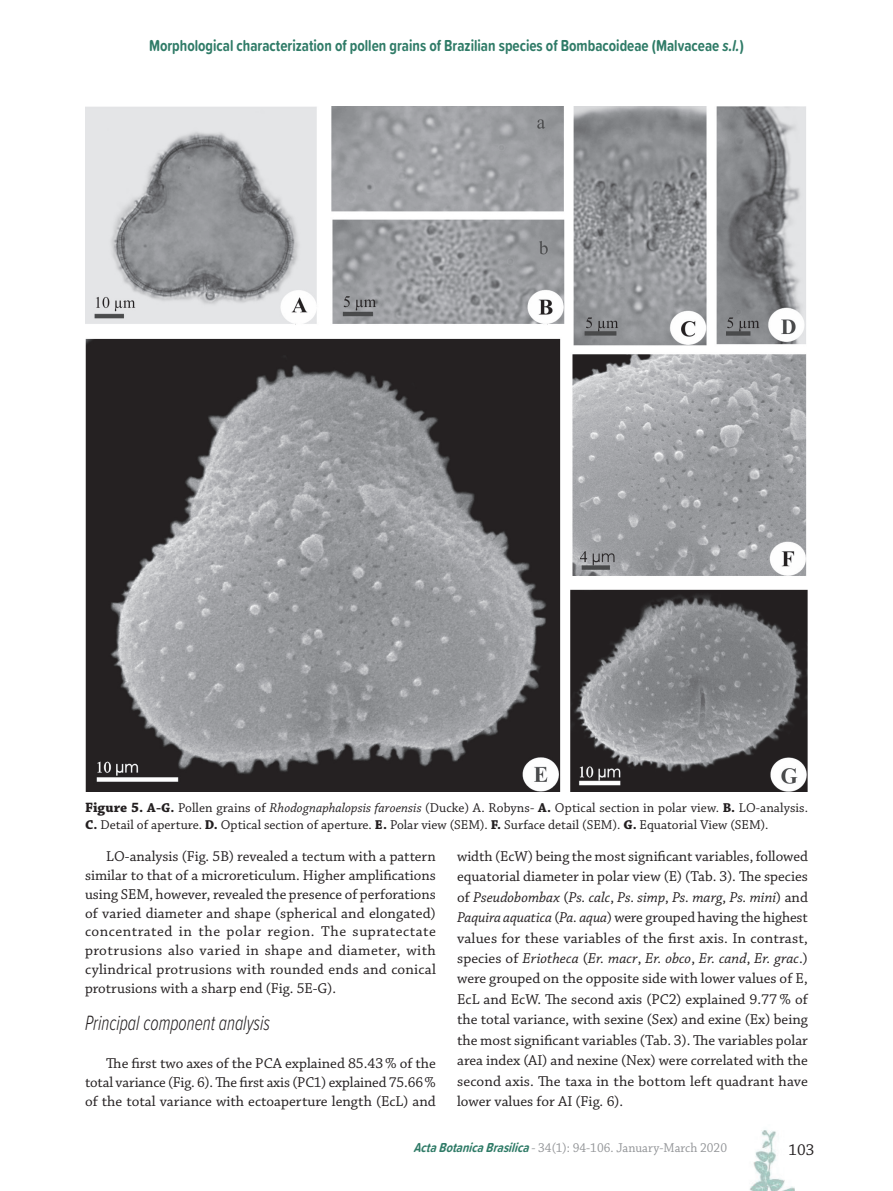
<style>
.page{position:relative;width:893px;height:1191px;background:#fff}
.page>*{position:absolute;margin:0;border:0;box-sizing:border-box;transform-origin:0 0}
.t1{font:italic 300 21.45px "Proxima Soft Cond";color:#231f20;scale:.82 1}
.t2{font:700 16.5px "Proxima Soft Cond";color:#2f7b67;scale:.91 1}
.t3{font:16.5px "Chaparral Pro";color:#231f20}
.t4{font:15px/20.4px "Chaparral Pro";color:#231f20;text-align:justify}
.t5{font:13.5px/16.2px "Chaparral Pro";letter-spacing:.005em;color:#231f20}
.t6{font:13.5px "Chaparral Pro";color:#939598;scale:.95 1}
.s1{font-style:italic}
.s2{font-weight:700;font-size:14.25px}
.s3{font-weight:700}
.s4{font-family:"Proxima Soft Cond";font-weight:700;font-style:italic;color:#2f7b67}
</style>
<div class="page">
<img style="left:749px;top:1130px;width:45px;height:61px">
<img style="left:85px;top:106px;width:723px;height:685px">
<p class="t2" style="left:149px;top:33px;width:655px">Morphological characterization of pollen grains of Brazilian species of Bombacoideae (Malvaceae <span class="s1">s.l.</span>)</p>
<p class="t5" style="left:85px;top:800px;width:724px"><span class="s2">Figure 5.</span> <span class="s3">A-G.</span> Pollen grains of <span class="s1">Rhodognaphalopsis faroensis</span> (Ducke) A. Robyns- <span class="s3">A.</span> Optical section in polar view. <span class="s3">B.</span> LO-analysis.<br><span class="s3">C.</span> Detail of aperture. <span class="s3">D.</span> Optical section of aperture. <span class="s3">E.</span> Polar view (SEM). <span class="s3">F.</span> Surface detail (SEM). <span class="s3">G.</span> Equatorial View (SEM).</p>
<p class="t4" style="left:85px;top:847px;width:352px;line-height:18.9px;text-indent:21px">LO-analysis (Fig. 5B) revealed a tectum with a pattern similar to that of a microreticulum. Higher amplifications using SEM, however, revealed the presence of perforations of varied diameter and shape (spherical and elongated) concentrated in the polar region. The supratectate protrusions also varied in shape and diameter, with cylindrical protrusions with rounded ends and conical protrusions with a sharp end (Fig. 5E-G).</p>
<h1 class="t1" style="left:85px;top:1007px;width:227px">Principal component analysis</h1>
<p class="t4" style="left:85px;top:1054px;width:352px;line-height:18.9px;text-indent:21px">The first two axes of the PCA explained 85.43% of the total variance (Fig. 6). The first axis (PC1) explained 75.66% of the total variance with ectoaperture length (EcL) and</p>
<p class="t4" style="left:457px;top:846px;width:352px">width (EcW) being the most significant variables, followed equatorial diameter in polar view (E) (Tab. 3). The species of <span class="s1">Pseudobombax</span> (<span class="s1">Ps. calc</span>, <span class="s1">Ps. simp</span>, <span class="s1">Ps. marg</span>, <span class="s1">Ps. mini</span>) and <span class="s1">Paquira aquatica</span> (<span class="s1">Pa. aqua</span>) were grouped having the highest values for these variables of the first axis. In contrast, species of <span class="s1">Eriotheca</span> (<span class="s1">Er. macr</span>, <span class="s1">Er. obco</span>, <span class="s1">Er. cand</span>, <span class="s1">Er. grac</span>.) were grouped on the opposite side with lower values of E, EcL and EcW. The second axis (PC2) explained 9.77 % of the total variance, with sexine (Sex) and exine (Ex) being the most significant variables (Tab. 3). The variables polar area index (AI) and nexine (Nex) were correlated with the second axis. The taxa in the bottom left quadrant have lower values for AI (Fig. 6).</p>
<p class="t6" style="left:414px;top:1140px;width:332px"><span class="s4">ActaBotanicaBrasilica</span>- 34(1): 94-106. January-March 2020</p>
<p class="t3" style="left:788px;top:1141px;width:27px">103</p>
</div>
